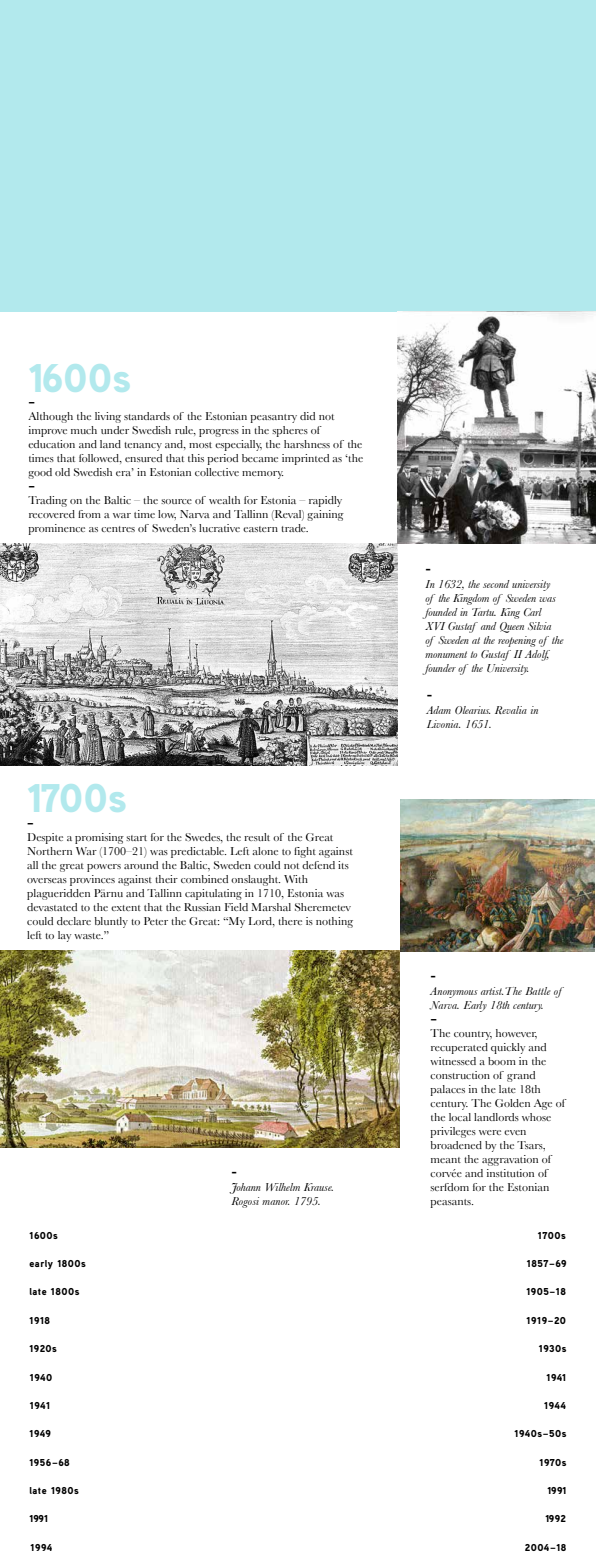
<style>
.page{position:relative;width:596px;height:1560px;background:#fff}
.page>*{position:absolute;margin:0;border:0;box-sizing:border-box;transform-origin:0 0}
.t1{font:900 40px "Aaux Pro";letter-spacing:-.005em;color:#b2e9ed}
.t2{font:12px/14px "Baskerville";color:#000}
.t3{font:italic 12px/14px "Baskerville";color:#000}
.t4{font:12px "Aaux Pro Poster";color:#000}
.t5{font:700 12px "Interstate";color:#000}
.t6{font:900 10px "Aaux Pro";letter-spacing:.05em;color:#000}
</style>
<div class="page">
<div style="left:0;top:0;width:595px;height:312px;background:#b2e9ed"></div>
<img style="left:0;top:543px;width:397px;height:222px">
<img style="left:397px;top:312px;width:198px;height:231px">
<img style="left:0;top:950px;width:399px;height:196px">
<img style="left:400px;top:799px;width:194px;height:152px">
<h1 class="t1" style="left:28px;top:352px;width:104px">1600s</h1>
<p class="t4" style="left:28px;top:394px;width:8px">–</p>
<p class="t2" style="left:28px;top:409px;width:336px">Although the living standards of the Estonian peasantry did not improve much under Swedish rule, progress in the spheres of education and land tenancy and, most especially, the harshness of the times that followed, ensured that this period became imprinted as ‘the good old Swedish era’ in Estonian collective memory.</p>
<p class="t4" style="left:28px;top:478px;width:8px">–</p>
<p class="t2" style="left:28px;top:493px;width:316px;text-align:justify">Trading on the Baltic – the source of wealth for Estonia – rapidly recovered from a war time low, Narva and Tallinn (Reval) gaining prominence as centres of Sweden’s lucrative eastern trade.</p>
<h1 class="t1" style="left:27px;top:772px;width:101px">1700s</h1>
<p class="t4" style="left:27px;top:814px;width:8px">–</p>
<p class="t2" style="left:27px;top:829px;width:327px">Despite a promising start for the Swedes, the result of the Great Northern War (1700–21) was predictable. Left alone to fight against all the great powers around the Baltic, Sweden could not defend its overseas provinces against their combined onslaught. With plagueridden Pärnu and Tallinn capitulating in 1710, Estonia was devastated to the extent that the Russian Field Marshal Sheremetev could declare bluntly to Peter the Great: “My Lord, there is nothing left to lay waste.”</p>
<p class="t5" style="left:231px;top:1165px;width:7px">–</p>
<p class="t3" style="left:231px;top:1179px;width:104px">Johann Wilhelm Krause.<br>Rogosi manor. 1795.</p>
<p class="t5" style="left:425px;top:563px;width:7px">–</p>
<p class="t3" style="left:425px;top:577px;width:139px">In 1632, the second university<br>of the Kingdom of Sweden was founded in Tartu. King Carl<br>XVI Gustaf and Queen Silvia<br>of Sweden at the reopening of the monument to Gustaf II Adolf, founder of the University.</p>
<p class="t5" style="left:426px;top:689px;width:7px">–</p>
<p class="t3" style="left:426px;top:703px;width:113px">Adam Olearius. Revalia in<br>Livonia. 1651.</p>
<p class="t5" style="left:430px;top:969px;width:7px">–</p>
<p class="t3" style="left:430px;top:983px;width:132px">Anonymous artist.The Battle of<br>Narva. Early 18th century.</p>
<p class="t4" style="left:430px;top:1010px;width:8px">–</p>
<p class="t2" style="left:430px;top:1025px;width:136px">The country, however, recuperated quickly and witnessed a boom in the construction of grand palaces in the late 18th century. The Golden Age of the local landlords whose privileges were even broadened by the Tsars, meant the aggravation of corvée and institution of serfdom for the Estonian peasants.</p>
<p class="t6" style="left:29px;top:1228px;width:30px">1600s</p>
<p class="t6" style="left:537px;top:1228px;width:29px">1700s</p>
<p class="t6" style="left:29px;top:1256px;width:58px">early 1800s</p>
<p class="t6" style="left:526px;top:1256px;width:41px">1857–69</p>
<p class="t6" style="left:29px;top:1285px;width:52px">late 1800s</p>
<p class="t6" style="left:526px;top:1285px;width:41px">1905–18</p>
<p class="t6" style="left:29px;top:1313px;width:22px">1918</p>
<p class="t6" style="left:526px;top:1313px;width:41px">1919–20</p>
<p class="t6" style="left:29px;top:1341px;width:29px">1920s</p>
<p class="t6" style="left:538px;top:1341px;width:29px">1930s</p>
<p class="t6" style="left:30px;top:1370px;width:24px">1940</p>
<p class="t6" style="left:546px;top:1370px;width:21px">1941</p>
<p class="t6" style="left:30px;top:1398px;width:22px">1941</p>
<p class="t6" style="left:543px;top:1398px;width:23px">1944</p>
<p class="t6" style="left:29px;top:1426px;width:23px">1949</p>
<p class="t6" style="left:514px;top:1426px;width:53px">1940s–50s</p>
<p class="t6" style="left:29px;top:1455px;width:42px">1956–68</p>
<p class="t6" style="left:539px;top:1455px;width:29px">1970s</p>
<p class="t6" style="left:29px;top:1483px;width:51px">late 1980s</p>
<p class="t6" style="left:547px;top:1483px;width:21px">1991</p>
<p class="t6" style="left:29px;top:1512px;width:20px">1991</p>
<p class="t6" style="left:545px;top:1512px;width:22px">1992</p>
<p class="t6" style="left:30px;top:1540px;width:23px">1994</p>
<p class="t6" style="left:524px;top:1540px;width:43px">2004–18</p>
</div>
